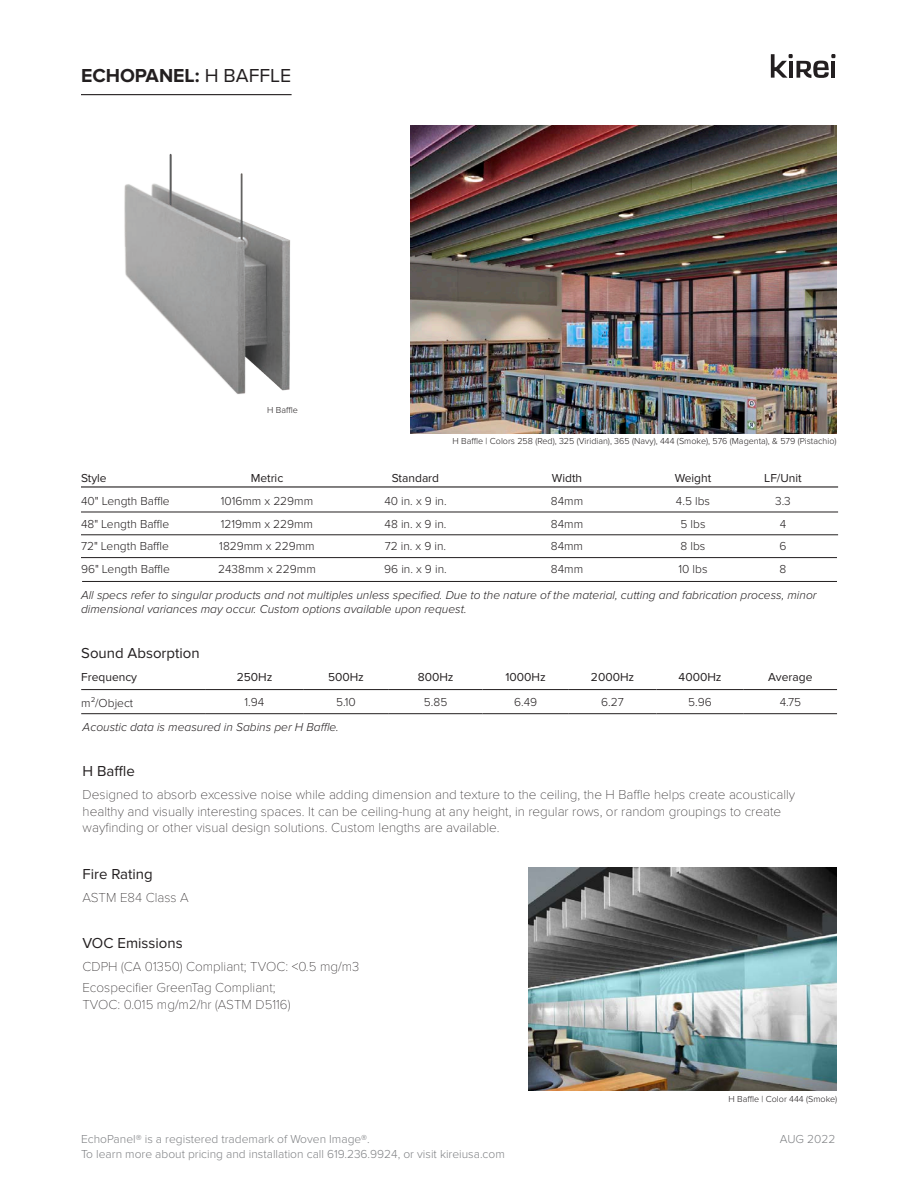
<style>
.page{position:relative;width:918px;height:1188px;background:#fff}
.page>*{position:absolute;margin:0;border:0;box-sizing:border-box;transform-origin:0 0}
.t1{font:700 19.5px "Proxima Nova";color:#231f20}
.Subhead{font:15px "Proxima Nova";color:#231f20}
.Text{font:100 13.5px/16.5px "Proxima Nova T";color:#231f20}
.t2{font:italic 300 12px/14.4px "Proxima Nova";color:#231f20}
.t3{font:300 12px "Proxima Nova";color:#231f20}
.t4{font:300 12px/14.4px "Proxima Nova";color:#808285}
.t5{font:12px "Proxima Nova";color:#231f20}
.t6{font:300 9px "Proxima Nova";color:#231f20}
.s1{font-weight:400}
</style>
<div class="page">
<svg style="left:771px;top:54px;width:64px;height:24px"></svg>
<hr style="left:81px;top:486px;width:757px;height:2px;background:#231f20">
<hr style="left:81px;top:512px;width:757px;height:1px;background:#231f20">
<hr style="left:81px;top:535px;width:757px;height:1px;background:#231f20">
<hr style="left:81px;top:557px;width:756px;height:1px;background:#231f20">
<hr style="left:81px;top:94px;width:211px;height:1px;background:#231f20">
<img style="left:411px;top:126px;width:426px;height:307px">
<img style="left:124px;top:153px;width:166px;height:241px">
<img style="left:528px;top:868px;width:309px;height:223px">
<hr style="left:82px;top:581px;width:755px;height:1px;background:#231f20">
<hr style="left:81px;top:689px;width:125px;height:1px;background:#231f20">
<hr style="left:206px;top:689px;width:97px;height:1px;background:#231f20">
<hr style="left:303px;top:689px;width:86px;height:1px;background:#231f20">
<hr style="left:389px;top:689px;width:93px;height:1px;background:#231f20">
<hr style="left:482px;top:689px;width:87px;height:1px;background:#231f20">
<hr style="left:569px;top:689px;width:87px;height:1px;background:#231f20">
<hr style="left:656px;top:689px;width:88px;height:1px;background:#231f20">
<hr style="left:744px;top:689px;width:93px;height:1px;background:#231f20">
<hr style="left:81px;top:713px;width:125px;height:1px;background:#231f20">
<hr style="left:206px;top:713px;width:97px;height:1px;background:#231f20">
<hr style="left:303px;top:713px;width:86px;height:1px;background:#231f20">
<hr style="left:389px;top:713px;width:93px;height:1px;background:#231f20">
<hr style="left:482px;top:713px;width:87px;height:1px;background:#231f20">
<hr style="left:569px;top:713px;width:87px;height:1px;background:#231f20">
<hr style="left:656px;top:713px;width:88px;height:1px;background:#231f20">
<hr style="left:744px;top:713px;width:93px;height:1px;background:#231f20">
<p class="t1" style="left:81px;top:64px;width:212px">ECHOPANEL: <span class="s1">H BAFFLE</span></p>
<p class="t6" style="left:267px;top:405px;width:32px">H Baffle</p>
<p class="t6" style="left:453px;top:436px;width:385px">H Baffle | Colors 258 (Red), 325 (Viridian), 365 (Navy), 444 (Smoke), 576 (Magenta), &amp; 579 (Pistachio)</p>
<p class="t5" style="left:81px;top:471px;width:27px">Style</p>
<p class="t5" style="left:251px;top:471px;width:34px">Metric</p>
<p class="t5" style="left:392px;top:471px;width:49px">Standard</p>
<p class="t5" style="left:552px;top:471px;width:32px">Width</p>
<p class="t5" style="left:675px;top:471px;width:38px">Weight</p>
<p class="t5" style="left:764px;top:471px;width:39px">LF/Unit</p>
<p class="t3" style="left:81px;top:494px;width:90px">40" Length Baffle</p>
<p class="t3" style="left:221px;top:494px;width:94px">1016mm x 229mm</p>
<p class="t3" style="left:384px;top:494px;width:64px">40 in. x 9 in.</p>
<p class="t3" style="left:551px;top:494px;width:34px">84mm</p>
<p class="t3" style="left:676px;top:494px;width:36px">4.5 lbs</p>
<p class="t3" style="left:775px;top:494px;width:17px">3.3</p>
<p class="t3" style="left:81px;top:517px;width:90px">48" Length Baffle</p>
<p class="t3" style="left:221px;top:517px;width:94px">1219mm x 229mm</p>
<p class="t3" style="left:385px;top:517px;width:63px">48 in. x 9 in.</p>
<p class="t3" style="left:551px;top:517px;width:34px">84mm</p>
<p class="t3" style="left:680px;top:517px;width:27px">5 lbs</p>
<p class="t3" style="left:780px;top:517px;width:8px">4</p>
<p class="t3" style="left:81px;top:539px;width:90px">72" Length Baffle</p>
<p class="t3" style="left:219px;top:539px;width:97px">1829mm x 229mm</p>
<p class="t3" style="left:385px;top:539px;width:63px">72 in. x 9 in.</p>
<p class="t3" style="left:551px;top:539px;width:34px">84mm</p>
<p class="t3" style="left:681px;top:539px;width:26px">8 lbs</p>
<p class="t3" style="left:779px;top:539px;width:9px">6</p>
<p class="t3" style="left:81px;top:562px;width:91px">96" Length Baffle</p>
<p class="t3" style="left:218px;top:562px;width:99px">2438mm x 229mm</p>
<p class="t3" style="left:384px;top:562px;width:64px">96 in. x 9 in.</p>
<p class="t3" style="left:551px;top:562px;width:34px">84mm</p>
<p class="t3" style="left:678px;top:562px;width:31px">10 lbs</p>
<p class="t3" style="left:780px;top:562px;width:8px">8</p>
<p class="t2" style="left:81px;top:588px;width:737px">All specs refer to singular products and not multiples unless specified. Due to the nature of the material, cutting and fabrication process, minor dimensional variances may occur. Custom options available upon request.</p>
<p class="Subhead" style="left:81px;top:645px;width:120px">Sound Absorption</p>
<p class="t5" style="left:81px;top:670px;width:57px">Frequency</p>
<p class="t5" style="left:237px;top:671px;width:37px">250Hz</p>
<p class="t5" style="left:328px;top:671px;width:37px">500Hz</p>
<p class="t5" style="left:418px;top:671px;width:37px">800Hz</p>
<p class="t5" style="left:505px;top:671px;width:42px">1000Hz</p>
<p class="t5" style="left:591px;top:671px;width:45px">2000Hz</p>
<p class="t5" style="left:679px;top:671px;width:44px">4000Hz</p>
<p class="t5" style="left:768px;top:671px;width:46px">Average</p>
<p class="t3" style="left:81px;top:696px;width:54px">m²/Object</p>
<p class="t3" style="left:245px;top:695px;width:21px">1.94</p>
<p class="t3" style="left:336px;top:695px;width:21px">5.10</p>
<p class="t3" style="left:424px;top:695px;width:25px">5.85</p>
<p class="t3" style="left:514px;top:695px;width:25px">6.49</p>
<p class="t3" style="left:601px;top:695px;width:24px">6.27</p>
<p class="t3" style="left:688px;top:695px;width:25px">5.96</p>
<p class="t3" style="left:780px;top:695px;width:23px">4.75</p>
<p class="t2" style="left:83px;top:720px;width:258px">Acoustic data is measured in Sabins per H Baffle.</p>
<p class="Subhead" style="left:83px;top:763px;width:54px">H Baffle</p>
<p class="Text" style="left:83px;top:787px;width:714px">Designed to absorb excessive noise while adding dimension and texture to the ceiling, the H Baffle helps create acoustically healthy and visually interesting spaces. It can be ceiling-hung at any height, in regular rows, or random groupings to create wayfinding or other visual design solutions. Custom lengths are available.</p>
<p class="Subhead" style="left:83px;top:866px;width:72px">Fire Rating</p>
<p class="Text" style="left:83px;top:889px;width:108px">ASTM E84 Class A</p>
<p class="Subhead" style="left:82px;top:934px;width:102px">VOC Emissions</p>
<p class="Text" style="left:82px;top:956px;width:278px;line-height:21px">CDPH (CA 01350) Compliant; TVOC: &lt;0.5 mg/m3<br>Ecospecifier GreenTag Compliant;</p>
<p class="Text" style="left:82px;top:996px;width:210px">TVOC: 0.015 mg/m2/hr (ASTM D5116)</p>
<p class="t6" style="left:729px;top:1094px;width:110px">H Baffle | Color 444 (Smoke)</p>
<p class="t4" style="left:81px;top:1132px;width:425px">EchoPanel® is a registered trademark of Woven Image®.<br>To learn more about pricing and installation call 619.236.9924, or visit kireiusa.com</p>
<p class="t4" style="left:780px;top:1132px;width:57px">AUG 2022</p>
</div>
